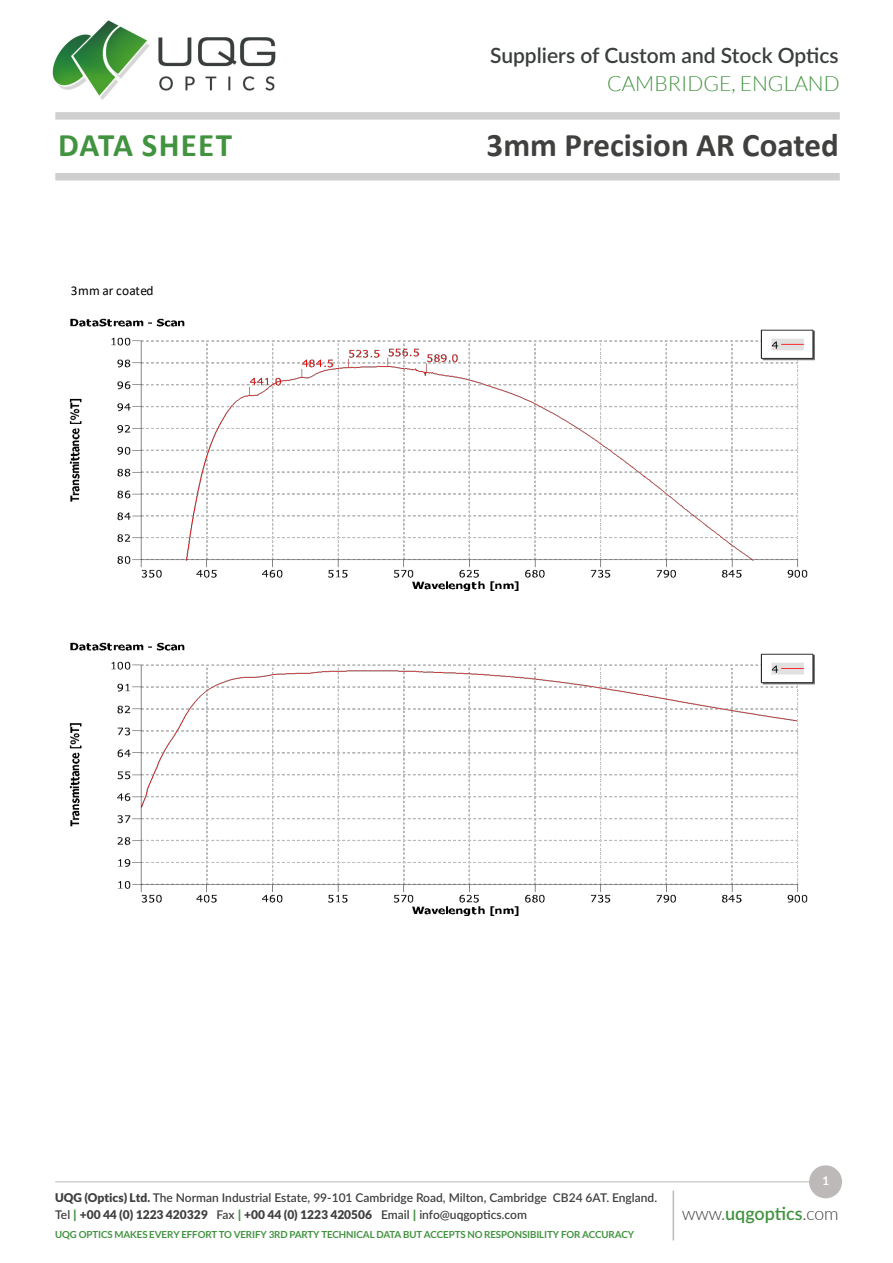
<style>
.page{position:relative;width:893px;height:1263px;background:#fff}
.page>*{position:absolute;margin:0;border:0;box-sizing:border-box;transform-origin:0 0}
.t1{font:700 33px "Calibri";color:#40403f}
.t2{font:700 33px "Calibri";letter-spacing:.04em;color:#429340}
.t3{font:600 21px "Lato";color:#3a3e3d}
.t4{font:300 21px "Lato";color:#429340}
.t5{font:600 18px "Lato";color:#429340}
.t6{font:13.5px "Calibri";letter-spacing:.02em;color:#000}
.t7{font:600 12px/16.5px "Lato";color:#40403f}
.t8{font:700 12px "Lato";color:#fff}
.t9{font:700 9.75px "Lato";letter-spacing:-.01em;color:#429340}
.s1{font-weight:900}
.s2{font-weight:900;color:#429340}
.s3{font-weight:300;color:#40403f}
</style>
<div class="page">
<img style="left:52px;top:20px;width:224px;height:80px">
<hr style="left:55px;top:1181px;width:772px;height:1px;background:#bcb9b8">
<div style="left:55px;top:112px;width:785px;height:8px;background:#cfcfcf"></div>
<div style="left:55px;top:173px;width:785px;height:7px;background:#cfcfcf"></div>
<hr style="left:673px;top:1191px;width:1px;height:49px;background:#bcb9b8">
<div style="left:809px;top:1165px;width:33px;height:33px;background:#bcb9b8;border-radius:50%"></div>
<img style="left:69px;top:318px;width:746px;height:273px">
<img style="left:69px;top:642px;width:746px;height:273px">
<h1 class="t2" style="left:58px;top:124px;width:175px">DATA SHEET</h1>
<p class="t6" style="left:71px;top:281px;width:84px">3mm ar coated</p>
<h2 class="t3" style="left:490px;top:40px;width:350px">Suppliers of Custom and Stock Optics</h2>
<h2 class="t4" style="left:607px;top:73px;width:234px">CAMBRIDGE, ENGLAND</h2>
<p class="t1" style="left:487px;top:124px;width:354px">3mm Precision AR Coated</p>
<p class="t8" style="left:822px;top:1174px;width:8px">1</p>
<p class="t7" style="left:55px;top:1189px;width:603px"><span class="s1">UQG (Optics) Ltd.</span> The Norman Industrial Estate, 99-101 Cambridge Road, Milton, Cambridge CB24 6AT. England.<br>Tel <span class="s2">|</span> <span class="s1">+00 44 (0) 1223 420329</span> Fax <span class="s2">|</span> <span class="s1">+00 44 (0) 1223 420506</span> Email <span class="s2">|</span> info@uqgoptics.com</p>
<p class="t9" style="left:55px;top:1229px;width:580px">UQG OPTICS MAKES EVERY EFFORT TO VERIFY 3RD PARTY TECHNICAL DATA BUT ACCEPTS NO RESPONSIBILITY FOR ACCURACY</p>
<h3 class="t5" style="left:682px;top:1200px;width:158px"><span class="s3">www.</span>uqgoptics<span class="s3">.com</span></h3>
</div>
